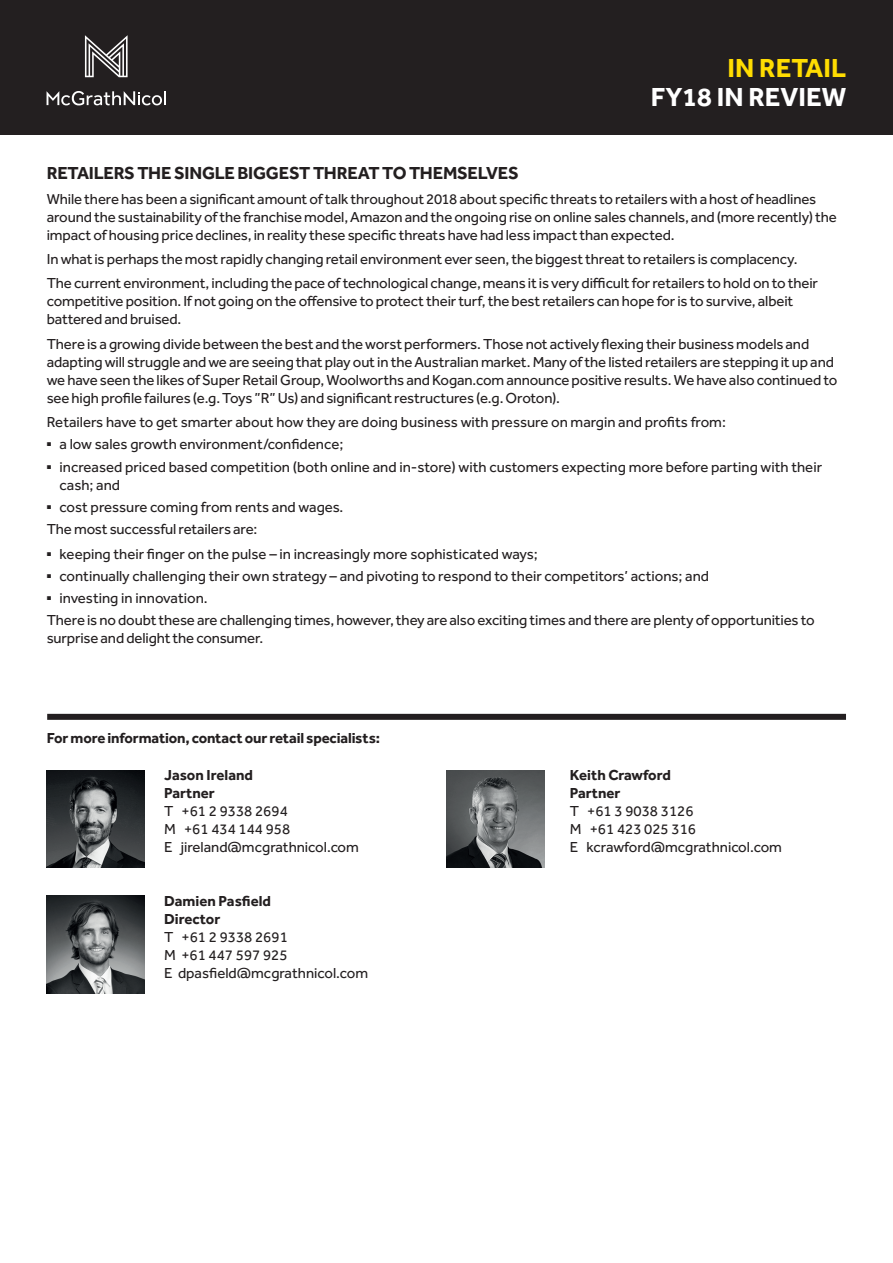
<style>
.page{position:relative;width:893px;height:1263px;background:#fff}
.page>*{position:absolute;margin:0;border:0;box-sizing:border-box;transform-origin:0 0}
.t1{font:700 27px "Effra";color:#fff}
.t2{font:700 27px "Effra";color:#ffdc01}
.t3{font:700 18px "Effra";letter-spacing:-.015em;color:#231f20}
.t4{font:15px/18px "Effra";letter-spacing:-.01em;color:#231f20}
.t5{font:700 15px/18px "Effra";letter-spacing:-.01em;color:#231f20}
</style>
<div class="page">
<div style="left:0;top:0;width:893px;height:135px;background:#231f20"></div>
<svg style="left:47px;top:91px;width:119px;height:14px"></svg>
<svg style="left:85px;top:35px;width:43px;height:42px"></svg>
<img style="left:446px;top:770px;width:98px;height:98px">
<img style="left:46px;top:770px;width:98px;height:98px">
<img style="left:46px;top:895px;width:98px;height:98px">
<div style="left:47px;top:714px;width:799px;height:6px;background:#231f20"></div>
<h1 class="t2" style="left:728px;top:52px;width:120px">IN RETAIL</h1>
<h1 class="t1" style="left:651px;top:80px;width:197px">FY18 IN REVIEW</h1>
<p class="t3" style="left:47px;top:162px;width:473px">RETAILERS THE SINGLE BIGGEST THREAT TO THEMSELVES</p>
<p class="t4" style="left:47px;top:189px;width:792px">While there has been a significant amount of talk throughout 2018 about specific threats to retailers with a host of headlines around the sustainability of the franchise model, Amazon and the ongoing rise on online sales channels, and (more recently) the impact of housing price declines, in reality these specific threats have had less impact than expected.</p>
<p class="t4" style="left:47px;top:247px;width:773px;line-height:24.3px">In what is perhaps the most rapidly changing retail environment ever seen, the biggest threat to retailers is complacency.<br>The current environment, including the pace of technological change, means it is very difficult for retailers to hold on to their</p>
<p class="t4" style="left:47px;top:292px;width:748px">competitive position. If not going on the offensive to protect their turf, the best retailers can hope for is to survive, albeit battered and bruised.</p>
<p class="t4" style="left:47px;top:335px;width:792px">There is a growing divide between the best and the worst performers. Those not actively flexing their business models and adapting will struggle and we are seeing that play out in the Australian market. Many of the listed retailers are stepping it up and we have seen the likes of Super Retail Group, Woolworths and Kogan.com announce positive results. We have also continued to see high profile failures (e.g. Toys ”R” Us) and significant restructures (e.g. Oroton).</p>
<p class="t4" style="left:60px;top:411px;width:764px;line-height:22.2px;text-indent:-13px">Retailers have to get smarter about how they are doing business with pressure on margin and profits from:<br>a low sales growth environment/confidence;<br>increased priced based competition (both online and in-store) with customers expecting more before parting with their</p>
<p class="t4" style="left:60px;top:475px;width:62px">cash; and</p>
<p class="t4" style="left:60px;top:498px;width:285px">cost pressure coming from rents and wages.</p>
<p class="t4" style="left:47px;top:520px;width:212px">The most successful retailers are:</p>
<p class="t4" style="left:60px;top:544px;width:480px">keeping their finger on the pulse – in increasingly more sophisticated ways;</p>
<p class="t4" style="left:60px;top:567px;width:651px">continually challenging their own strategy – and pivoting to respond to their competitors’ actions; and</p>
<p class="t4" style="left:60px;top:589px;width:150px">investing in innovation.</p>
<p class="t4" style="left:47px;top:611px;width:769px">There is no doubt these are challenging times, however, they are also exciting times and there are plenty of opportunities to</p>
<p class="t4" style="left:47px;top:629px;width:218px">surprise and delight the consumer.</p>
<p class="t5" style="left:47px;top:729px;width:335px">For more information, contact our retail specialists:</p>
<p class="t5" style="left:164px;top:766px;width:90px">Jason Ireland<br>Partner</p>
<p class="t4" style="left:164px;top:802px;width:196px">T +61 2 9338 2694<br>M +61 434 144 958<br>E jireland@mcgrathnicol.com</p>
<p class="t5" style="left:164px;top:891px;width:108px">Damien Pasfield<br>Director</p>
<p class="t4" style="left:164px;top:927px;width:206px">T +61 2 9338 2691<br>M +61 447 597 925<br>E dpasfield@mcgrathnicol.com</p>
<p class="t5" style="left:570px;top:766px;width:103px">Keith Crawford<br>Partner</p>
<p class="t4" style="left:570px;top:802px;width:214px">T +61 3 9038 3126<br>M +61 423 025 316<br>E kcrawford@mcgrathnicol.com</p>
</div>
